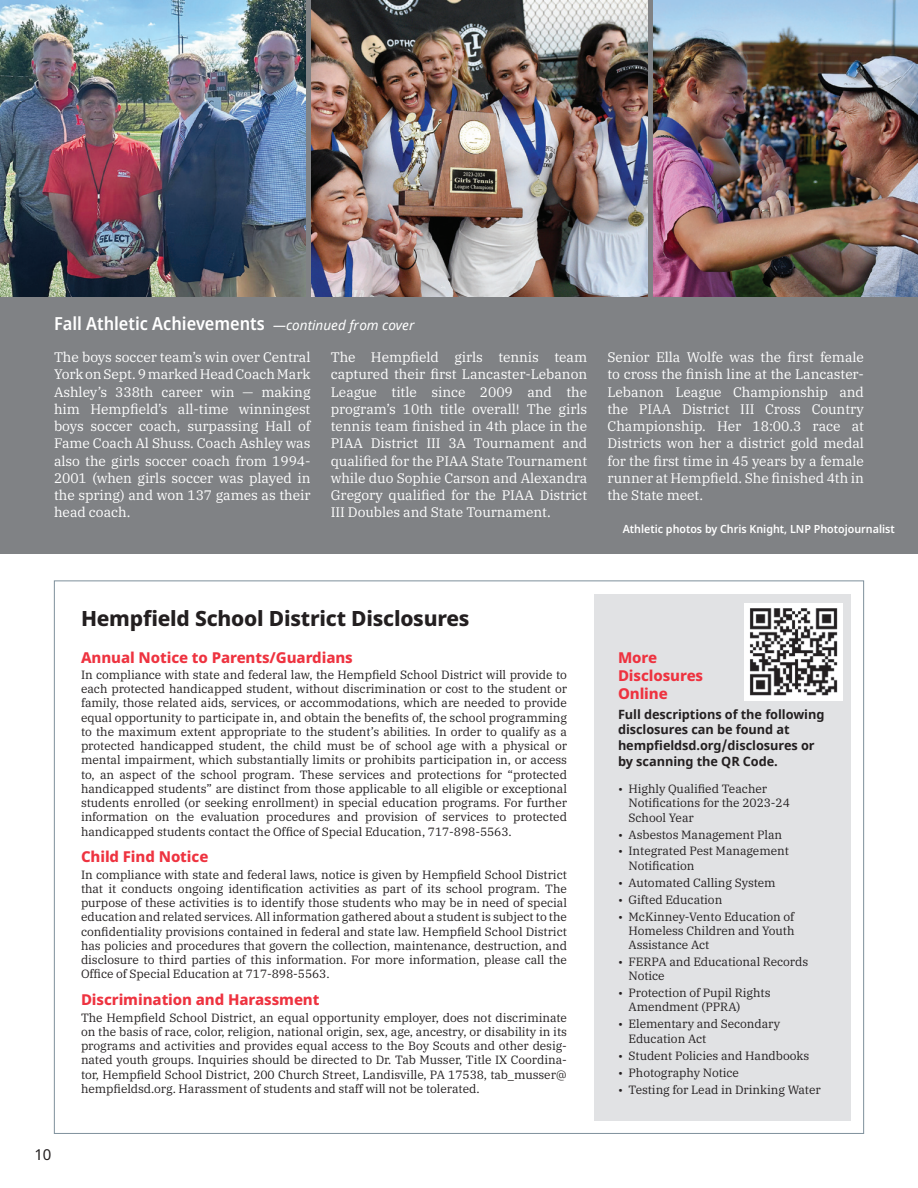
<style>
.page{position:relative;width:918px;height:1188px;background:#fff}
.page>*{position:absolute;margin:0;border:0;box-sizing:border-box;transform-origin:0 0}
.t1{font:800 21px "Noto Sans";letter-spacing:-.01em;color:#231f20}
.t2{font:600 semi-condensed 18px "Noto Sans";color:#fff}
.t3{font:800 15px/18px "Noto Sans";letter-spacing:-.005em;color:#ee3340}
.t4{font:15px "Noto Sans";color:#231f20}
.t5{font:13.8px/17.2px "IBM Plex Serif";letter-spacing:-.005em;color:#fff;text-align:justify}
.t6{font:700 12.75px/15.8px "Noto Sans";letter-spacing:-.005em;color:#231f20}
.t7{font:12px/14.2px "IBM Plex Serif";letter-spacing:-.005em;color:#231f20}
.t8{font:600 11.25px "Noto Sans";color:#fff;scale:.95 1}
.s1{font-weight:400;font-style:italic;font-stretch:normal;font-size:13.5px}
</style>
<div class="page">
<div style="left:0;top:0;width:918px;height:554px;background:#808285"></div>
<div style="left:594px;top:594px;width:256px;height:526px;background:#e1e2e4"></div>
<img style="left:745px;top:603px;width:97px;height:97px">
<img style="left:0;top:0;width:648px;height:297px">
<hr style="left:917px;top:0;width:1px;height:608px;background:#1985c4">
<img style="left:653px;top:0;width:265px;height:297px">
<hr style="left:306px;top:0;width:4px;height:310px;background:#808285">
<h2 class="t2" style="left:54px;top:311px;width:362px">Fall Athletic Achievements <span class="s1">—continued from cover</span></h2>
<p class="t5" style="left:54px;top:347px;width:258px">The boys soccer team’s win over Central York on Sept. 9 marked Head Coach Mark Ashley’s 338th career win — making him Hempfield’s all-time winningest boys soccer coach, surpassing Hall of Fame Coach Al Shuss. Coach Ashley was also the girls soccer coach from 1994- 2001 (when girls soccer was played in the spring) and won 137 games as their head coach.</p>
<p class="t5" style="left:331px;top:347px;width:258px">The Hempfield girls tennis team captured their first Lancaster-Lebanon League title since 2009 and the program’s 10th title overall! The girls tennis team finished in 4th place in the PIAA District III 3A Tournament and qualified for the PIAA State Tournament while duo Sophie Carson and Alexandra Gregory qualified for the PIAA District III Doubles and State Tournament.</p>
<p class="t5" style="left:607px;top:347px;width:258px">Senior Ella Wolfe was the first female to cross the finish line at the Lancaster-Lebanon League Championship and the PIAA District III Cross Country Championship. Her 18:00.3 race at Districts won her a district gold medal for the first time in 45 years by a female runner at Hempfield. She finished 4th in the State meet.</p>
<p class="t4" style="left:34px;top:1144px;width:19px">10</p>
<h1 class="t1" style="left:81px;top:603px;width:390px">Hempfield School District Disclosures</h1>
<p class="t3" style="left:81px;top:648px;width:273px">Annual Notice to Parents/Guardians</p>
<p class="t7" style="left:81px;top:667px;width:488px;text-align:justify">In compliance with state and federal law, the Hempfield School District will provide to each protected handicapped student, without discrimination or cost to the student or family, those related aids, services, or accommodations, which are needed to provide equal opportunity to participate in, and obtain the benefits of, the school programming to the maximum extent appropriate to the student’s abilities. In order to qualify as a protected handicapped student, the child must be of school age with a physical or mental impairment, which substantially limits or prohibits participation in, or access to, an aspect of the school program. These services and protections for “protected handicapped students” are distinct from those applicable to all eligible or exceptional students enrolled (or seeking enrollment) in special education programs. For further information on the evaluation procedures and provision of services to protected handicapped students contact the Office of Special Education, 717-898-5563.</p>
<p class="t3" style="left:81px;top:848px;width:129px">Child Find Notice</p>
<p class="t7" style="left:81px;top:866px;width:488px;text-align:justify">In compliance with state and federal laws, notice is given by Hempfield School District that it conducts ongoing identification activities as part of its school program. The purpose of these activities is to identify those students who may be in need of special education and related services. All information gathered about a student is subject to the confidentiality provisions contained in federal and state law. Hempfield School District has policies and procedures that govern the collection, maintenance, destruction, and disclosure to third parties of this information. For more information, please call the Office of Special Education at 717-898-5563.</p>
<p class="t3" style="left:81px;top:991px;width:240px">Discrimination and Harassment</p>
<p class="t7" style="left:81px;top:1009px;width:488px;text-align:justify">The Hempfield School District, an equal opportunity employer, does not discriminate on the basis of race, color, religion, national origin, sex, age, ancestry, or disability in its programs and activities and provides equal access to the Boy Scouts and other desig&shy;nated youth groups. Inquiries should be directed to Dr. Tab Musser, Title IX Coordina&shy;tor, Hempfield School District, 200 Church Street, Landisville, PA 17538, tab_musser@ hempfieldsd.org. Harassment of students and staff will not be tolerated.</p>
<p class="t8" style="left:623px;top:521px;width:288px">Athletic photos by Chris Knight, LNP Photojournalist</p>
<p class="t3" style="left:618px;top:648px;width:87px">More<br>Disclosures<br>Online</p>
<p class="t6" style="left:618px;top:706px;width:208px">Full descriptions of the following disclosures can be found at hempfieldsd.org/disclosures or by scanning the QR Code.</p>
<p class="t7" style="left:628px;top:781px;width:163px;text-indent:-10px">• Highly Qualified Teacher<br>Notifications for the 2023-24<br>School Year</p>
<p class="t7" style="left:618px;top:826px;width:166px">• Asbestos Management Plan</p>
<p class="t7" style="left:628px;top:843px;width:162px;text-indent:-10px">• Integrated Pest Management<br>Notification</p>
<p class="t7" style="left:618px;top:874px;width:159px">• Automated Calling System</p>
<p class="t7" style="left:618px;top:891px;width:106px">• Gifted Education</p>
<p class="t7" style="left:628px;top:908px;width:168px;text-align:justify;text-indent:-10px">• McKinney-Vento Education of Homeless Children and Youth Assistance Act</p>
<p class="t7" style="left:628px;top:954px;width:181px;text-indent:-10px">• FERPA and Educational Records<br>Notice</p>
<p class="t7" style="left:628px;top:985px;width:144px;text-indent:-10px">• Protection of Pupil Rights<br>Amendment (PPRA)</p>
<p class="t7" style="left:628px;top:1016px;width:153px;text-indent:-10px">• Elementary and Secondary<br>Education Act</p>
<p class="t7" style="left:618px;top:1047px;width:193px">• Student Policies and Handbooks</p>
<p class="t7" style="left:618px;top:1064px;width:123px">• Photography Notice</p>
<p class="t7" style="left:618px;top:1081px;width:204px">• Testing for Lead in Drinking Water</p>
</div>
